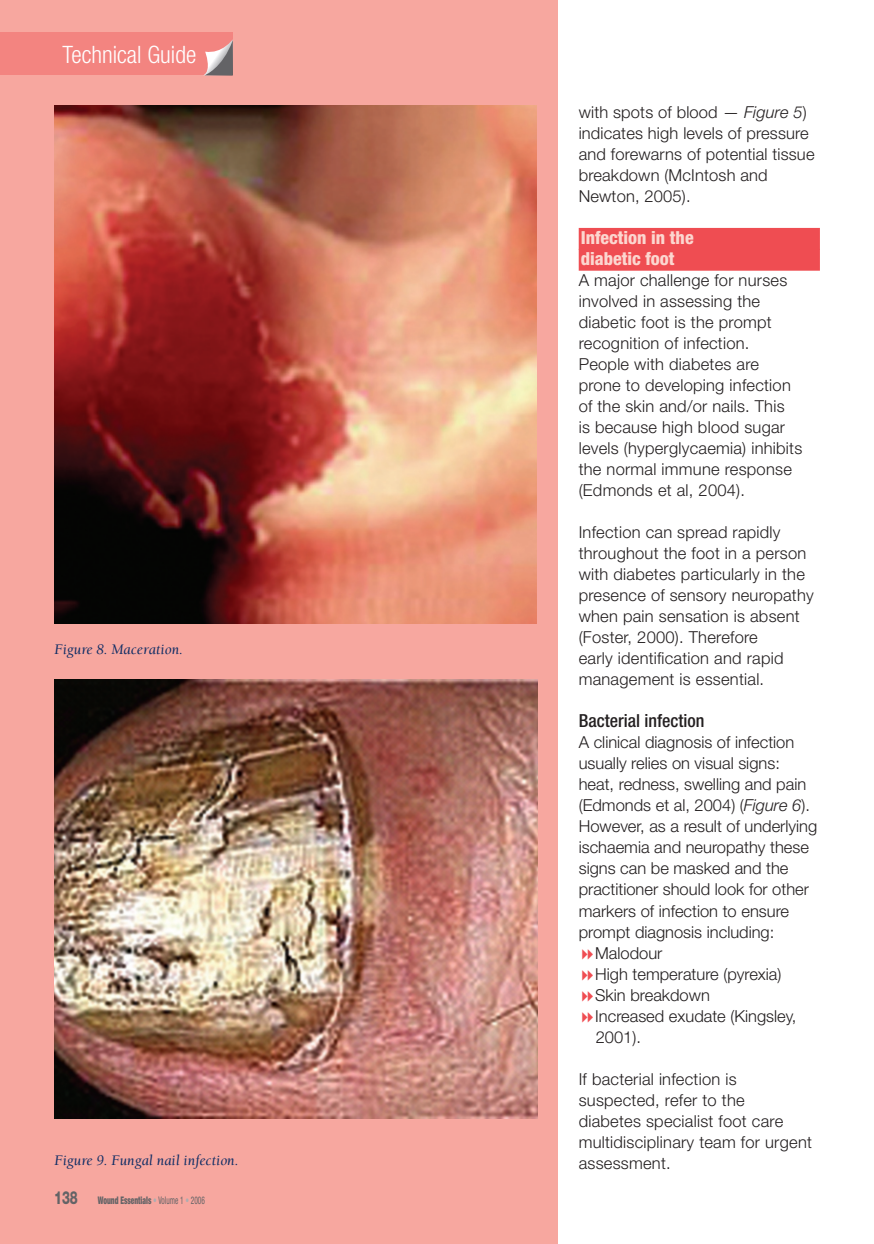
<style>
.page{position:relative;width:874px;height:1244px;background:#fff}
.page>*{position:absolute;margin:0;border:0;box-sizing:border-box;transform-origin:0 0}
.t1{font:300 condensed 24px "Helvetica Neue";color:#fff}
.t2{font:800 condensed 18px/21px "Helvetica Neue";color:#fcd7d0}
.t3{font:500 condensed 18px "Helvetica Neue";color:#231f20}
.t4{font:300 16.5px/21px "Helvetica Neue";letter-spacing:.015em;color:#231f20}
.t5{font:italic 15px "Berkeley";color:#0f2d65}
.t6{font:900 condensed 10.5px "Helvetica Neue";color:#636366;scale:.7 1}
.s1{font-weight:800;font-stretch:normal;font-size:18px}
.s2{font-weight:400;color:#adaeb2}
.s3{font-weight:400}
.s4{font-style:italic}
</style>
<div class="page">
<div style="left:0;top:0;width:557px;height:1243px;background:#f7a79f"></div>
<img style="left:54px;top:679px;width:483px;height:439px">
<img style="left:54px;top:105px;width:483px;height:518px">
<div style="left:578px;top:228px;width:241px;height:22px;background:#ef4d52"></div>
<div style="left:578px;top:249px;width:241px;height:22px;background:#ef4d52"></div>
<div style="left:0;top:33px;width:233px;height:42px;background:#f38480"></div>
<svg style="left:204px;top:39px;width:29px;height:36px"></svg>
<h1 class="t1" style="left:63px;top:41px;width:135px">Technical Guide</h1>
<p class="t5" style="left:54px;top:641px;width:130px">Figure 8. Maceration.</p>
<p class="t5" style="left:54px;top:1152px;width:185px">Figure 9. Fungal nail infection.</p>
<p class="t6" style="left:54px;top:1193px;width:217px"><span class="s1">138</span> Wound Essentials <span class="s2">•</span> <span class="s3">Volume 1</span> <span class="s2">•</span> <span class="s3">2006</span></p>
<p class="t4" style="left:578px;top:101px;width:237px">with spots of blood — <span class="s4">Figure 5</span>) indicates high levels of pressure and forewarns of potential tissue breakdown (McIntosh and<br>Newton, 2005).</p>
<p class="t2" style="left:580px;top:227px;width:114px">Infection in the diabetic foot</p>
<p class="t4" style="left:578px;top:269px;width:225px">A major challenge for nurses involved in assessing the diabetic foot is the prompt recognition of infection.<br>People with diabetes are prone to developing infection of the skin and/or nails. This<br>is because high blood sugar levels (hyperglycaemia) inhibits the normal immune response (Edmonds et al, 2004).</p>
<p class="t4" style="left:578px;top:521px;width:236px">Infection can spread rapidly throughout the foot in a person with diabetes particularly in the presence of sensory neuropathy when pain sensation is absent (Foster, 2000). Therefore<br>early identification and rapid management is essential.</p>
<p class="t3" style="left:578px;top:710px;width:127px">Bacterial infection</p>
<p class="t4" style="left:578px;top:731px;width:217px">A clinical diagnosis of infection</p>
<p class="t4" style="left:578px;top:752px;width:203px">usually relies on visual signs:</p>
<p class="t4" style="left:578px;top:773px;width:229px">heat, redness, swelling and pain</p>
<p class="t4" style="left:578px;top:794px;width:233px">(Edmonds et al, 2004) (<span class="s4">Figure 6</span>).</p>
<p class="t4" style="left:578px;top:815px;width:240px">However, as a result of underlying</p>
<p class="t4" style="left:578px;top:836px;width:232px">ischaemia and neuropathy these</p>
<p class="t4" style="left:578px;top:857px;width:211px">signs can be masked and the</p>
<p class="t4" style="left:578px;top:878px;width:232px">practitioner should look for other</p>
<p class="t4" style="left:578px;top:899px;width:212px">markers of infection to ensure</p>
<p class="t4" style="left:578px;top:920px;width:197px">prompt diagnosis including:</p>
<p class="t4" style="left:595px;top:941px;width:69px">Malodour</p>
<p class="t4" style="left:595px;top:962px;width:188px">High temperature (pyrexia)</p>
<p class="t4" style="left:595px;top:983px;width:116px">Skin breakdown</p>
<p class="t4" style="left:595px;top:1004px;width:203px">Increased exudate (Kingsley,</p>
<p class="t4" style="left:595px;top:1025px;width:47px">2001).</p>
<p class="t4" style="left:578px;top:1067px;width:235px">If bacterial infection is suspected, refer to the<br>diabetes specialist foot care multidisciplinary team for urgent assessment.</p>
</div>
